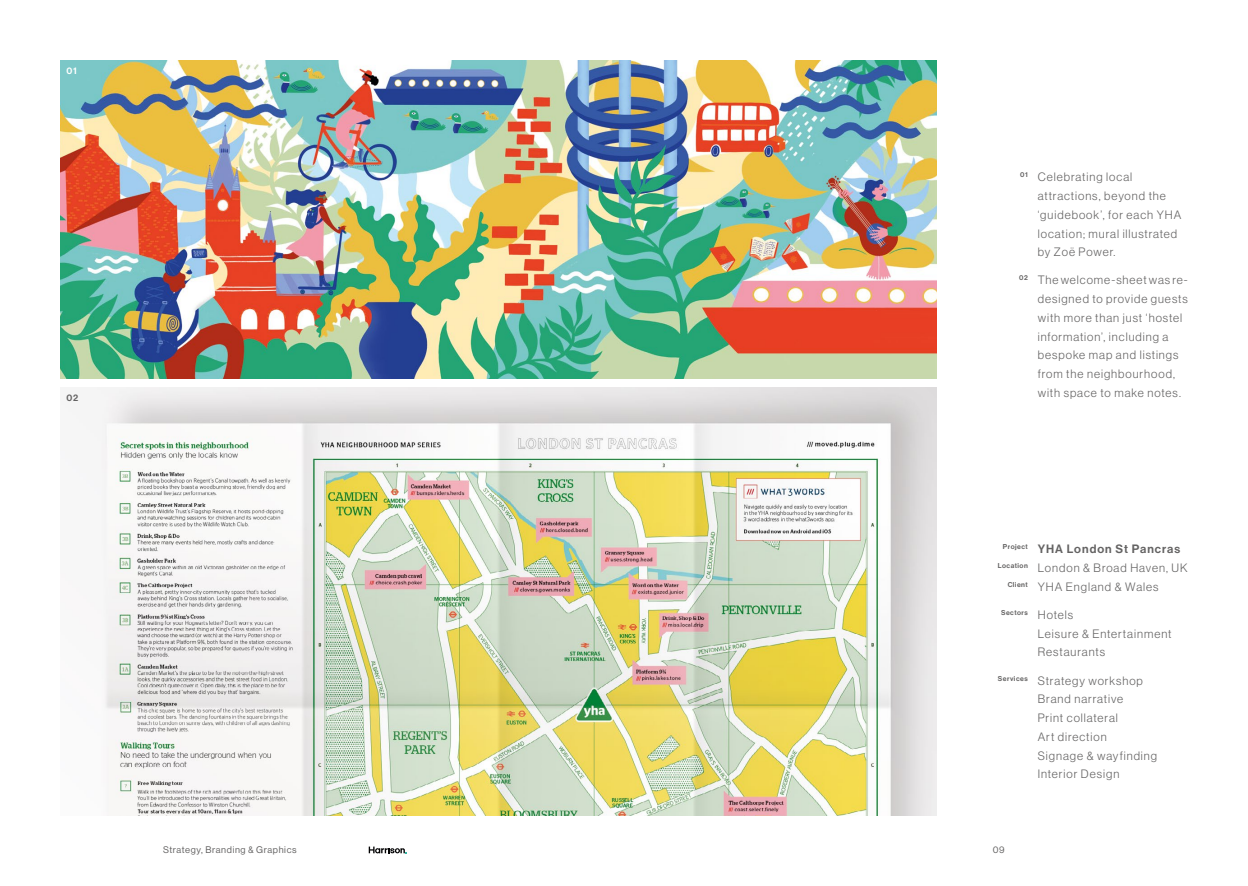
<style>
.page{position:relative;width:1248px;height:886px;background:#fff}
.page>*{position:absolute;margin:0;border:0;box-sizing:border-box;transform-origin:0 0}
.t1{font:11.88px/18.8px "N Haas Grotesk DS Std 45 Lt";letter-spacing:.08em;color:#646363}
.t2{font:11.88px "N Haas Grotesk DS Std 65 Md";letter-spacing:.085em;color:#646363}
.t3{font:9.38px "N Haas Grotesk DS Std 55 Rg";letter-spacing:.065em;color:#646363}
.t4{font:9.38px "N Haas Grotesk DS Std 65 Md";color:#fff}
.t5{font:9.38px "N Haas Grotesk DS Std 65 Md";color:#646363}
.t6{font:6.88px "N Haas Grotesk DS Std 65 Md";letter-spacing:.07em;color:#646363}
.s1{font-family:"N Haas Grotesk DS Std 45 Lt";font-size:11.88px}
</style>
<div class="page">
<svg style="left:369px;top:846px;width:38px;height:7px"></svg>
<img style="left:97px;top:388px;width:838px;height:427px">
<img style="left:60px;top:60px;width:875px;height:318px">
<p class="t4" style="left:66px;top:65px;width:12px">01</p>
<p class="t5" style="left:66px;top:393px;width:13px">02</p>
<p class="t1" style="left:1037px;top:168px;width:145px;text-indent:-17px"><sup>01</sup> Celebrating local attractions, beyond the ‘guidebook’, for each YHA location; mural illustrated by Zoë Power.</p>
<p class="t1" style="left:1037px;top:271px;width:151px;text-indent:-18px"><sup>02</sup> The welcome-sheet was re&shy;designed to provide guests with more than just ‘hostel information’, including a bespoke map and listings from the neighbourhood, with space to make notes.</p>
<p class="t2" style="left:1002px;top:542px;width:179px"><sup>Project</sup> YHA London St Pancras</p>
<p class="t1" style="left:1007px;top:558px;width:181px;text-indent:-10px"><sup>Location</sup> London &amp; Broad Haven, UK<br><sup>Client</sup> YHA England &amp; Wales</p>
<p class="t6" style="left:1000px;top:608px;width:73px">Sectors <span class="s1">Hotels</span></p>
<p class="t1" style="left:1037px;top:624px;width:135px">Leisure &amp; Entertainment<br>Restaurants</p>
<p class="t1" style="left:1037px;top:671px;width:121px;text-indent:-40px"><sup>Services</sup> Strategy workshop<br>Brand narrative<br>Print collateral<br>Art direction<br>Signage &amp; wayfinding<br>Interior Design</p>
<p class="t3" style="left:163px;top:845px;width:135px">Strategy, Branding &amp; Graphics</p>
<p class="t3" style="left:992px;top:845px;width:13px">09</p>
</div>
